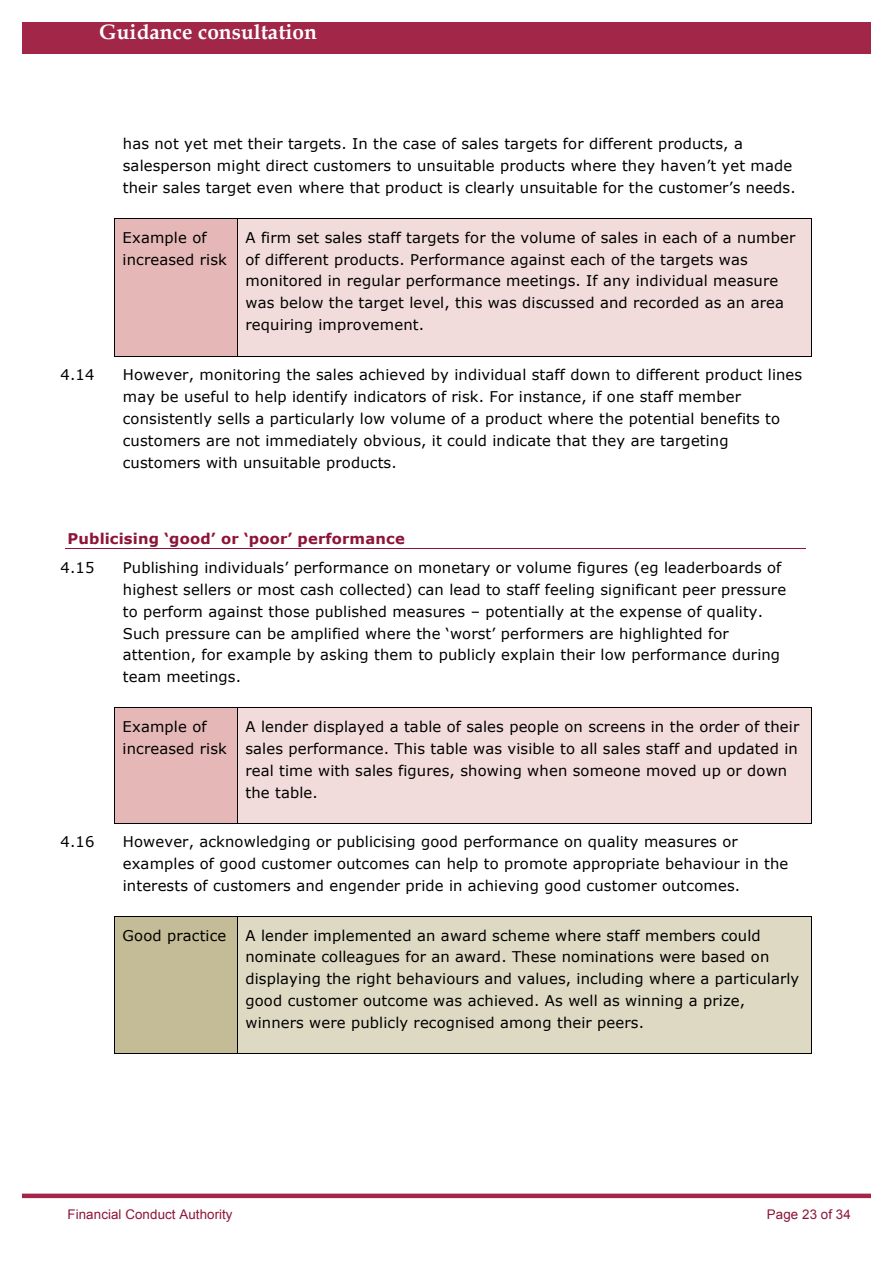
<style>
.page{position:relative;width:893px;height:1262px;background:#fff}
.page>*{position:absolute;margin:0;border:0;box-sizing:border-box;transform-origin:0 0}
.t1{font:700 20.85px "Book Antiqua";letter-spacing:.005em;color:#fff}
.t2{font:14.7px/21.9px "Verdana";letter-spacing:.01em;color:#000}
.t3{font:700 14.7px "Verdana";letter-spacing:.01em;color:#8e1537}
.t4{font:13.35px "Arial";letter-spacing:.01em;color:#8e1537}
</style>
<div class="page">
<div style="left:22px;top:1193px;width:848px;height:5px;background:#a12647"></div>
<div style="left:22px;top:22px;width:848px;height:32px;background:#a12647"></div>
<div style="left:115px;top:219px;width:122px;height:137px;background:#e5b8b7"></div>
<div style="left:238px;top:219px;width:573px;height:137px;background:#f2dbdb"></div>
<hr style="left:115px;top:218px;width:122px;height:1px;background:#000">
<hr style="left:238px;top:218px;width:573px;height:1px;background:#000">
<hr style="left:114px;top:219px;width:1px;height:137px;background:#000">
<hr style="left:115px;top:356px;width:122px;height:1px;background:#000">
<hr style="left:237px;top:219px;width:1px;height:137px;background:#000">
<hr style="left:238px;top:356px;width:573px;height:1px;background:#000">
<hr style="left:811px;top:219px;width:1px;height:137px;background:#000">
<hr style="left:65px;top:548px;width:740px;height:1px;background:#8e1537">
<div style="left:115px;top:708px;width:122px;height:114px;background:#e5b8b7"></div>
<div style="left:238px;top:708px;width:573px;height:114px;background:#f2dbdb"></div>
<hr style="left:115px;top:707px;width:122px;height:1px;background:#000">
<hr style="left:238px;top:707px;width:573px;height:1px;background:#000">
<hr style="left:114px;top:708px;width:1px;height:114px;background:#000">
<hr style="left:115px;top:822px;width:122px;height:1px;background:#000">
<hr style="left:237px;top:708px;width:1px;height:114px;background:#000">
<hr style="left:238px;top:822px;width:573px;height:1px;background:#000">
<hr style="left:811px;top:708px;width:1px;height:114px;background:#000">
<div style="left:115px;top:917px;width:122px;height:136px;background:#c4bc96"></div>
<div style="left:238px;top:917px;width:573px;height:136px;background:#ddd9c3"></div>
<hr style="left:115px;top:916px;width:122px;height:1px;background:#000">
<hr style="left:238px;top:916px;width:573px;height:1px;background:#000">
<hr style="left:114px;top:917px;width:1px;height:136px;background:#000">
<hr style="left:115px;top:1053px;width:122px;height:1px;background:#000">
<hr style="left:237px;top:917px;width:1px;height:136px;background:#000">
<hr style="left:238px;top:1053px;width:573px;height:1px;background:#000">
<hr style="left:811px;top:917px;width:1px;height:136px;background:#000">
<h1 class="t1" style="left:99px;top:20px;width:219px">Guidance consultation</h1>
<h1 class="t1" style="left:69px;top:25px;width:219px">Guidance consultation</h1>
<p class="t2" style="left:123px;top:132px;width:674px">has not yet met their targets. In the case of sales targets for different products, a salesperson might direct customers to unsuitable products where they haven’t yet made their sales target even where that product is clearly unsuitable for the customer’s needs.</p>
<p class="t2" style="left:123px;top:226px;width:106px">Example of increased risk</p>
<p class="t2" style="left:245px;top:226px;width:551px">A firm set sales staff targets for the volume of sales in each of a number of different products. Performance against each of the targets was monitored in regular performance meetings. If any individual measure was below the target level, this was discussed and recorded as an area requiring improvement.</p>
<p class="t2" style="left:60px;top:363px;width:35px">4.14</p>
<p class="t2" style="left:123px;top:363px;width:681px">However, monitoring the sales achieved by individual staff down to different product lines may be useful to help identify indicators of risk. For instance, if one staff member consistently sells a particularly low volume of a product where the potential benefits to customers are not immediately obvious, it could indicate that they are targeting customers with unsuitable products.</p>
<p class="t3" style="left:68px;top:529px;width:339px">Publicising ‘good’ or ‘poor’ performance</p>
<p class="t2" style="left:60px;top:556px;width:35px">4.15</p>
<p class="t2" style="left:123px;top:556px;width:664px">Publishing individuals’ performance on monetary or volume figures (eg leaderboards of highest sellers or most cash collected) can lead to staff feeling significant peer pressure to perform against those published measures – potentially at the expense of quality.<br>Such pressure can be amplified where the ‘worst’ performers are highlighted for attention, for example by asking them to publicly explain their low performance during team meetings.</p>
<p class="t2" style="left:123px;top:715px;width:106px">Example of increased risk</p>
<p class="t2" style="left:245px;top:715px;width:555px">A lender displayed a table of sales people on screens in the order of their sales performance. This table was visible to all sales staff and updated in real time with sales figures, showing when someone moved up or down the table.</p>
<p class="t2" style="left:60px;top:830px;width:35px">4.16</p>
<p class="t2" style="left:123px;top:830px;width:667px">However, acknowledging or publicising good performance on quality measures or examples of good customer outcomes can help to promote appropriate behaviour in the interests of customers and engender pride in achieving good customer outcomes.</p>
<p class="t2" style="left:123px;top:924px;width:105px">Good practice</p>
<p class="t2" style="left:245px;top:924px;width:555px">A lender implemented an award scheme where staff members could nominate colleagues for an award. These nominations were based on displaying the right behaviours and values, including where a particularly good customer outcome was achieved. As well as winning a prize, winners were publicly recognised among their peers.</p>
<p class="t4" style="left:68px;top:1206px;width:167px">Financial Conduct Authority</p>
<p class="t4" style="left:766px;top:1206px;width:85px">Page 23 of 34</p>
</div>
